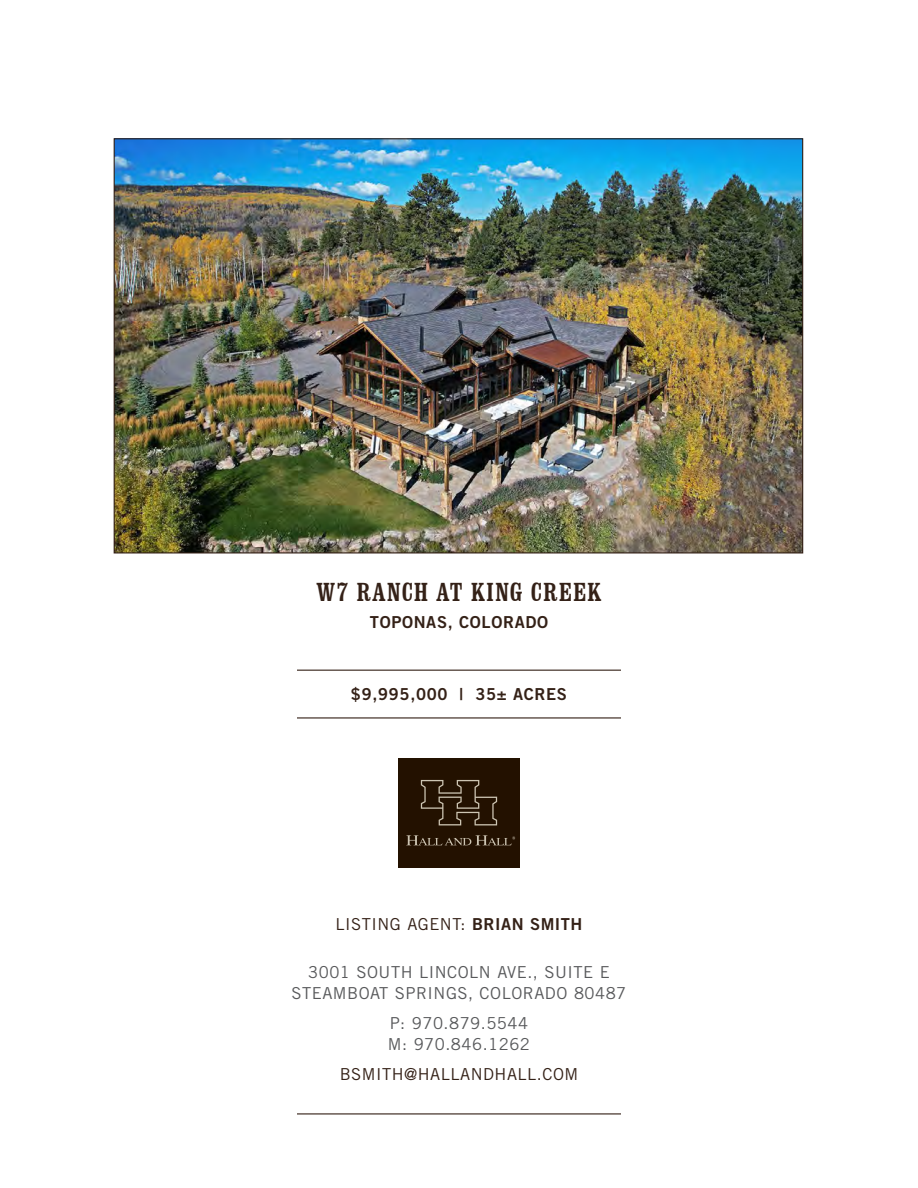
<style>
.page{position:relative;width:918px;height:1188px;background:#fff}
.page>*{position:absolute;margin:0;border:0;box-sizing:border-box;transform-origin:0 0}
.t1{font:condensed 27px "Clarendon BT";letter-spacing:.035em;color:#342117}
.t2{font:16.5px/21px "Trade Gothic LT Std";letter-spacing:.03em;color:#58595b;text-align:center}
.t3{font:16.5px "Trade Gothic LT Std";letter-spacing:.03em;color:#342117}
.t4{font:16.5px "Trade Gothic LT Std Bd 2";letter-spacing:.04em;color:#342117}
.s1{font-family:"Trade Gothic LT Std Bd 2"}
</style>
<div class="page">
<hr style="left:297px;top:717px;width:324px;height:2px;background:#342117">
<hr style="left:297px;top:670px;width:324px;height:1px;background:#342117">
<div style="left:398px;top:758px;width:122px;height:109px;background:#231100"></div>
<svg style="left:421px;top:780px;width:76px;height:45px"></svg>
<svg style="left:406px;top:835px;width:109px;height:11px"></svg>
<hr style="left:297px;top:1113px;width:324px;height:1px;background:#342117">
<img style="left:116px;top:140px;width:685px;height:412px">
<h1 class="t1" style="left:317px;top:575px;width:286px">W7 RANCH AT KING CREEK</h1>
<p class="t4" style="left:370px;top:612px;width:180px">TOPONAS, COLORADO</p>
<p class="t4" style="left:351px;top:684px;width:218px">$9,995,000 | 35± ACRES</p>
<p class="t3" style="left:336px;top:914px;width:249px">LISTING AGENT: <span class="s1">BRIAN SMITH</span></p>
<p class="t2" style="left:292px;top:961px;width:336px">3001 SOUTH LINCOLN AVE., SUITE E<br>STEAMBOAT SPRINGS, COLORADO 80487</p>
<p class="t2" style="left:388px;top:1012px;width:144px;text-align:left">P: 970.879.5544<br>M: 970.846.1262</p>
<p class="t3" style="left:340px;top:1064px;width:240px">BSMITH@HALLANDHALL.COM</p>
</div>
